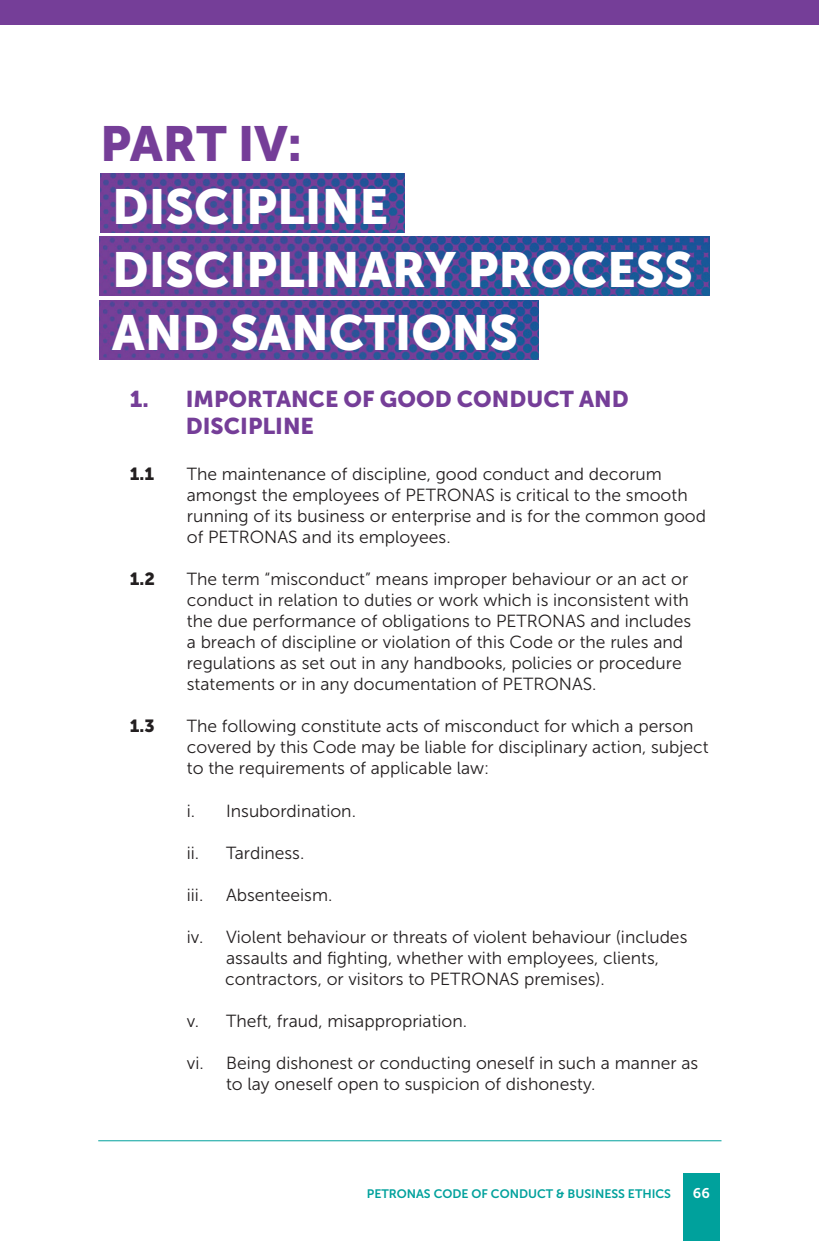
<style>
.page{position:relative;width:819px;height:1241px;background:#fff}
.page>*{position:absolute;margin:0;border:0;box-sizing:border-box;transform-origin:0 0}
.Chapter_Style{font:49px/63px "Museo Sans 900";color:#fff}
.Chapter_Style-2{font:49px "Museo Sans 900";color:#753e98}
.t1{font:22.75px/27.3px "Museo Sans 900";color:#753e98}
.t2{font:17.5px/21px "Museo Sans 300";color:#231f20}
.t3{font:17.5px "Museo Sans 900";color:#231f20}
.t4{font:14px "Museo Sans 700";color:#fff}
.t5{font:12.25px "Museo Sans 700";color:#00a19c}
.s1{color:#753e98}
</style>
<div class="page">
<hr style="left:98px;top:1140px;width:623px;height:1px;background:#00a19c">
<div style="left:683px;top:1173px;width:36px;height:67px;background:#00a19c"></div>
<img style="left:100px;top:173px;width:304px;height:59px">
<img style="left:99px;top:236px;width:610px;height:59px">
<img style="left:99px;top:300px;width:439px;height:60px">
<div style="left:0;top:0;width:819px;height:25px;background:#753e98"></div>
<p class="Chapter_Style-2" style="left:100px;top:116px;width:203px">PART IV:</p>
<p class="Chapter_Style" style="left:112px;top:175px;width:582px">DISCIPLINE<span class="s1">,<br></span>DISCIPLINARY PROCESS<br>AND SANCTIONS</p>
<p class="t1" style="left:186px;top:385px;width:444px;text-indent:-56px">1. IMPORTANCE OF GOOD CONDUCT AND<br>DISCIPLINE</p>
<p class="t3" style="left:130px;top:464px;width:26px">1.1</p>
<p class="t2" style="left:187px;top:464px;width:520px">The maintenance of discipline, good conduct and decorum amongst the employees of PETRONAS is critical to the smooth running of its business or enterprise and is for the common good of PETRONAS and its employees.</p>
<p class="t3" style="left:130px;top:569px;width:27px">1.2</p>
<p class="t2" style="left:187px;top:569px;width:506px">The term “misconduct” means improper behaviour or an act or conduct in relation to duties or work which is inconsistent with the due performance of obligations to PETRONAS and includes a breach of discipline or violation of this Code or the rules and regulations as set out in any handbooks, policies or procedure statements or in any documentation of PETRONAS.</p>
<p class="t3" style="left:130px;top:716px;width:26px">1.3</p>
<p class="t2" style="left:187px;top:716px;width:523px">The following constitute acts of misconduct for which a person covered by this Code may be liable for disciplinary action, subject to the requirements of applicable law:</p>
<p class="t2" style="left:187px;top:800px;width:171px">i. Insubordination.</p>
<p class="t2" style="left:187px;top:842px;width:119px">ii. Tardiness.</p>
<p class="t2" style="left:187px;top:884px;width:18px">iii.</p>
<p class="t2" style="left:226px;top:884px;width:108px">Absenteeism.</p>
<p class="t2" style="left:225px;top:926px;width:463px;text-indent:-38px">iv. Violent behaviour or threats of violent behaviour (includes assaults and fighting, whether with employees, clients, contractors, or visitors to PETRONAS premises).</p>
<p class="t2" style="left:187px;top:1010px;width:282px">v. Theft, fraud, misappropriation.</p>
<p class="t2" style="left:226px;top:1052px;width:473px;text-indent:-39px">vi. Being dishonest or conducting oneself in such a manner as to lay oneself open to suspicion of dishonesty.</p>
<p class="t5" style="left:367px;top:1186px;width:306px">PETRONAS CODE OF CONDUCT &amp; BUSINESS ETHICS</p>
<p class="t4" style="left:692px;top:1184px;width:18px">66</p>
</div>
